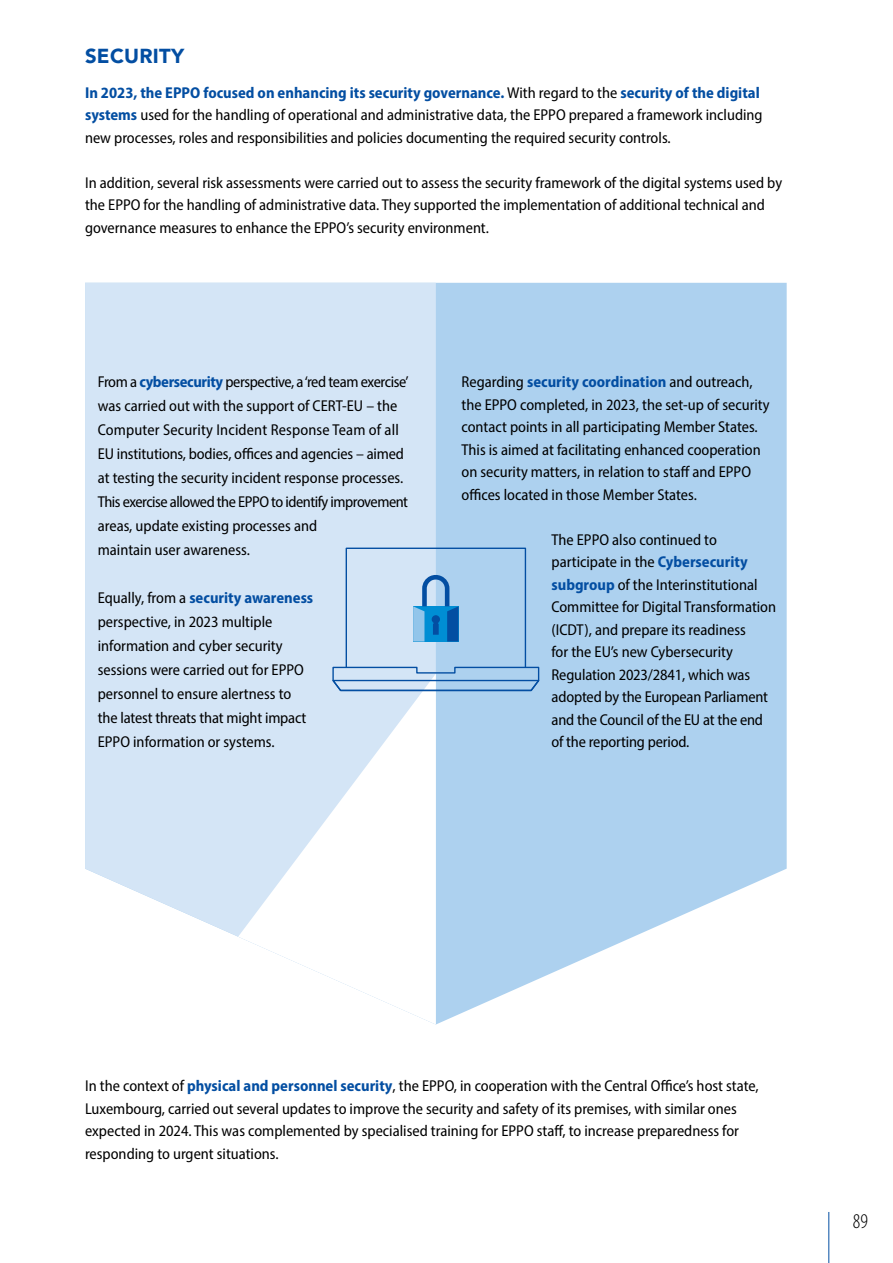
<style>
.page{position:relative;width:893px;height:1263px;background:#fff}
.page>*{position:absolute;margin:0;border:0;box-sizing:border-box;transform-origin:0 0}
.t1{font:300 condensed 21px "Myriad Pro";color:#000}
.t2{font:900 20.25px "Avenir";letter-spacing:.015em;color:#034ea2}
.t3{font:semi-condensed 15.75px/22.5px "Myriad Pro";color:#000}
.s1{font-weight:700;color:#034ea2}
</style>
<div class="page">
<hr style="left:828px;top:1212px;width:1px;height:51px;background:#034ea2">
<svg style="left:436px;top:283px;width:351px;height:741px;background:#b5d5f0"></svg>
<div style="left:85px;top:283px;width:351px;height:654px;background:#d4e5f6"></div>
<svg style="left:238px;top:674px;width:198px;height:350px"></svg>
<svg style="left:413px;top:571px;width:45px;height:70px;background:#5ea2d6"></svg>
<div style="left:346px;top:548px;width:180px;height:120px;border:1px solid #034ea2"></div>
<svg style="left:332px;top:666px;width:209px;height:26px;background:#9ec1e3"></svg>
<p class="t2" style="left:85px;top:38px;width:101px">SECURITY</p>
<p class="t3" style="left:85px;top:81px;width:679px"><span class="s1">In 2023, the EPPO focused on enhancing its security governance.</span> With regard to the <span class="s1">security of the digital systems</span> used for the handling of operational and administrative data, the EPPO prepared a framework including new processes, roles and responsibilities and policies documenting the required security controls.</p>
<p class="t3" style="left:85px;top:171px;width:699px">In addition, several risk assessments were carried out to assess the security framework of the digital systems used by the EPPO for the handling of administrative data. They supported the implementation of additional technical and governance measures to enhance the EPPO’s security environment.</p>
<p class="t3" style="left:98px;top:369px;width:312px;line-height:24px">From a <span class="s1">cybersecurity</span> perspective, a ‘red team exercise’ was carried out with the support of CERT-EU – the Computer Security Incident Response Team of all EU institutions, bodies, offices and agencies – aimed at testing the security incident response processes.<br>This exercise allowed the EPPO to identify improvement areas, update existing processes and<br>maintain user awareness.</p>
<p class="t3" style="left:98px;top:585px;width:217px;line-height:24px">Equally, from a <span class="s1">security awareness </span>perspective, in 2023 multiple information and cyber security sessions were carried out for EPPO personnel to ensure alertness to the latest threats that might impact EPPO information or systems.</p>
<p class="t3" style="left:461px;top:370px;width:310px">Regarding <span class="s1">security coordination</span> and outreach, the EPPO completed, in 2023, the set-up of security contact points in all participating Member States.<br>This is aimed at facilitating enhanced cooperation on security matters, in relation to staff and EPPO offices located in those Member States.</p>
<p class="t3" style="left:551px;top:528px;width:226px">The EPPO also continued to participate in the <span class="s1">Cybersecurity subgroup</span> of the Interinstitutional<br>Committee for Digital Transformation (ICDT), and prepare its readiness<br>for the EU’s new Cybersecurity<br>Regulation 2023/2841, which was adopted by the European Parliament and the Council of the EU at the end of the reporting period.</p>
<p class="t3" style="left:85px;top:1074px;width:675px">In the context of <span class="s1">physical and personnel security</span>, the EPPO, in cooperation with the Central Office’s host state, Luxembourg, carried out several updates to improve the security and safety of its premises, with similar ones expected in 2024. This was complemented by specialised training for EPPO staff, to increase preparedness for responding to urgent situations.</p>
<h1 class="t1" style="left:853px;top:1208px;width:17px">89</h1>
</div>
